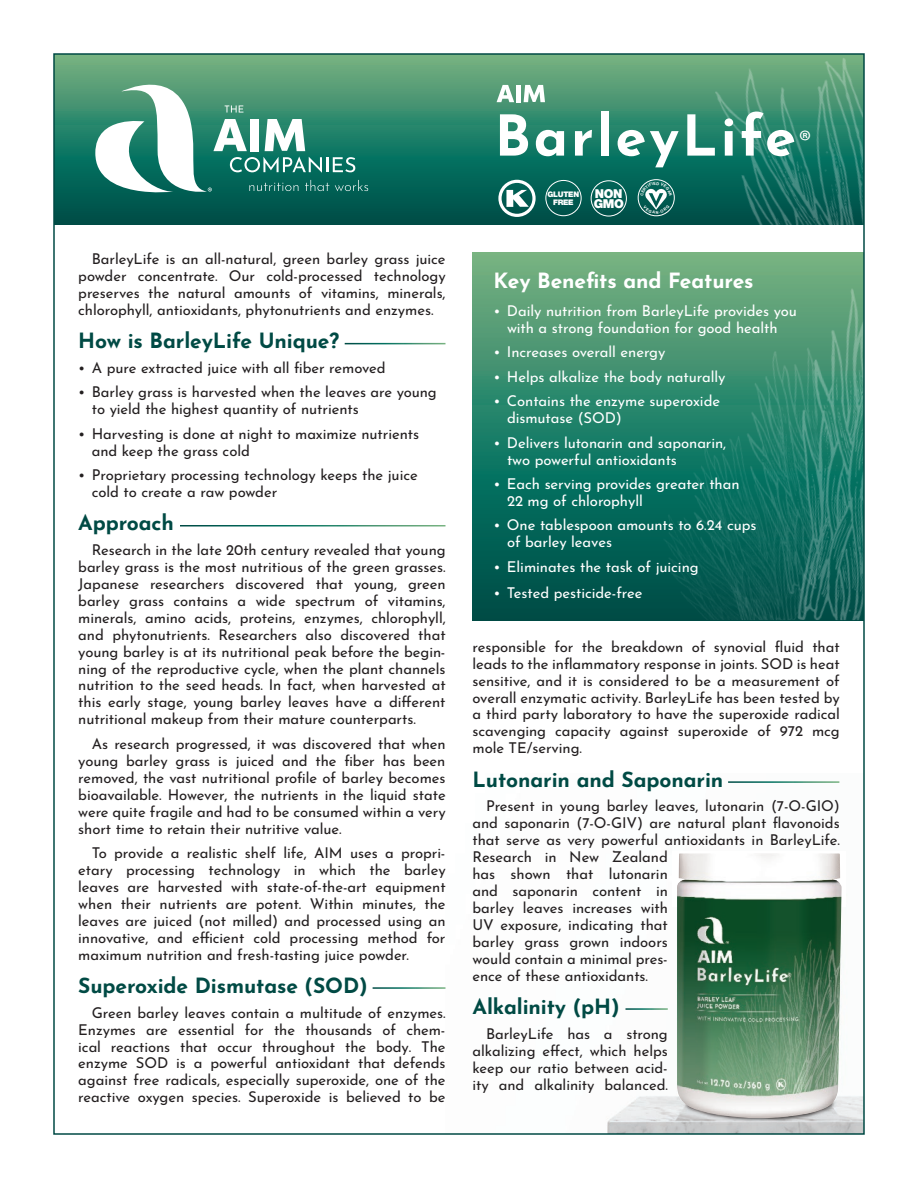
<style>
.page{position:relative;width:918px;height:1188px;background:#fff}
.page>*{position:absolute;margin:0;border:0;box-sizing:border-box;transform-origin:0 0}
.t1{font:700 56.1px "Josefin Sans";letter-spacing:.05em;color:#fff}
.DS_subhead{font:700 21px "Josefin Sans";letter-spacing:-.005em;color:#004a44}
.subhead_over_solid_b{font:700 21px "Josefin Sans";letter-spacing:-.005em;color:#fff}
.DS_body_copy{font:100 14.85px/17px "Josefin Sans";letter-spacing:-.005em;color:#231f20;text-align:justify}
.bullets_in_solid_box{font:100 14.85px/17px "Josefin Sans";letter-spacing:-.005em;color:#fff}
.Price{font:900 12.3px "Helvetica Neue LT Std";letter-spacing:-.03em;color:#fff}
.Price-2{font:900 7.65px "Helvetica Neue LT Std";letter-spacing:-.03em;color:#fff}
.s1{font-family:"Myriad Pro";font-weight:400;font-size:30px}
</style>
<div class="page">
<svg style="left:56px;top:56px;width:639px;height:169px;background:#2a7e65"></svg>
<img style="left:607px;top:781px;width:255px;height:351px">
<svg style="left:472px;top:253px;width:128px;height:367px;background:#277e65"></svg>
<svg style="left:95px;top:85px;width:273px;height:107px"></svg>
<hr style="left:626px;top:1008px;width:42px;height:2px;background:#fff">
<hr style="left:728px;top:781px;width:111px;height:2px;background:#fff">
<img style="left:600px;top:252px;width:262px;height:368px">
<img style="left:695px;top:56px;width:167px;height:169px">
<svg style="left:497px;top:85px;width:17px;height:17px"></svg>
<div style="left:516px;top:85px;width:5px;height:17px;background:#fff"></div>
<svg style="left:524px;top:85px;width:21px;height:17px"></svg>
<div style="left:545px;top:180px;width:37px;height:36px;border:1px solid #fff;border-radius:50%"></div>
<div style="left:591px;top:180px;width:36px;height:36px;border:1px solid #fff;border-radius:50%"></div>
<div style="left:498px;top:180px;width:38px;height:37px;border:3px solid #fff;border-radius:50%"></div>
<svg style="left:506px;top:190px;width:23px;height:17px"></svg>
<div style="left:638px;top:179px;width:37px;height:37px;border:1px solid #fff;border-radius:50%"></div>
<div style="left:672px;top:851px;width:174px;height:56px;background:#fff"></div>
<img style="left:677px;top:853px;width:165px;height:265px">
<svg style="left:640px;top:182px;width:32px;height:32px"></svg>
<p class="DS_body_copy" style="left:78px;top:249px;width:369px;text-indent:14px">BarleyLife is an all-natural, green barley grass juice powder concentrate. Our cold-processed technology preserves the natural amounts of vitamins, minerals, chlorophyll, antioxidants, phytonutrients and enzymes.</p>
<p class="DS_subhead" style="left:78px;top:322px;width:262px">How is BarleyLife Unique?</p>
<p class="DS_body_copy" style="left:78px;top:358px;width:309px">• A pure extracted juice with all fiber removed</p>
<p class="DS_body_copy" style="left:92px;top:382px;width:347px;text-indent:-14px">• Barley grass is harvested when the leaves are young to yield the highest quantity of nutrients</p>
<p class="DS_body_copy" style="left:92px;top:424px;width:329px;text-indent:-14px">• Harvesting is done at night to maximize nutrients and keep the grass cold</p>
<p class="DS_body_copy" style="left:92px;top:465px;width:327px;text-indent:-14px">• Proprietary processing technology keeps the juice cold to create a raw powder</p>
<p class="DS_subhead" style="left:78px;top:504px;width:97px">Approach</p>
<p class="DS_body_copy" style="left:78px;top:540px;width:369px;text-indent:14px">Research in the late 20th century revealed that young barley grass is the most nutritious of the green grasses.<br>Japanese researchers discovered that young, green barley grass contains a wide spectrum of vitamins, minerals, amino acids, proteins, enzymes, chlorophyll, and phytonutrients. Researchers also discovered that young barley is at its nutritional peak before the begin&shy;ning of the reproductive cycle, when the plant channels nutrition to the seed heads. In fact, when harvested at this early stage, young barley leaves have a different nutritional makeup from their mature counterparts.</p>
<p class="DS_body_copy" style="left:78px;top:734px;width:369px;text-indent:14px">As research progressed, it was discovered that when young barley grass is juiced and the fiber has been removed, the vast nutritional profile of barley becomes bioavailable. However, the nutrients in the liquid state were quite fragile and had to be consumed within a very short time to retain their nutritive value.</p>
<p class="DS_body_copy" style="left:78px;top:843px;width:369px;text-indent:14px">To provide a realistic shelf life, AIM uses a propri&shy;etary processing technology in which the barley leaves are harvested with state-of-the-art equipment when their nutrients are potent. Within minutes, the leaves are juiced (not milled) and processed using an innovative, and efficient cold processing method for maximum nutrition and fresh-tasting juice powder.</p>
<p class="DS_subhead" style="left:78px;top:967px;width:291px">Superoxide Dismutase (SOD)</p>
<p class="DS_body_copy" style="left:78px;top:1003px;width:369px;text-indent:14px">Green barley leaves contain a multitude of enzymes.<br>Enzymes are essential for the thousands of chem&shy;ical reactions that occur throughout the body. The enzyme SOD is a powerful antioxidant that defends against free radicals, especially superoxide, one of the reactive oxygen species. Superoxide is believed to be</p>
<p class="t1" style="left:495px;top:86px;width:318px">BarleyLife<span class="s1">®</span></p>
<p class="Price-2" style="left:547px;top:190px;width:33px">GLUTEN</p>
<p class="Price-2" style="left:553px;top:198px;width:22px">FREE</p>
<p class="Price" style="left:595px;top:186px;width:29px">NON</p>
<p class="Price" style="left:594px;top:197px;width:32px">GMO</p>
<p class="subhead_over_solid_b" style="left:494px;top:262px;width:262px">Key Benefits and Features</p>
<p class="bullets_in_solid_box" style="left:494px;top:301px;width:305px;text-align:center">• Daily nutrition from BarleyLife provides you with a strong foundation for good health</p>
<p class="bullets_in_solid_box" style="left:494px;top:342px;width:173px">• Increases overall energy</p>
<p class="bullets_in_solid_box" style="left:494px;top:367px;width:234px">• Helps alkalize the body naturally</p>
<p class="bullets_in_solid_box" style="left:507px;top:391px;width:215px;text-indent:-14px">• Contains the enzyme superoxide dismutase (SOD)</p>
<p class="bullets_in_solid_box" style="left:507px;top:433px;width:221px;text-indent:-14px">• Delivers lutonarin and saponarin, two powerful antioxidants</p>
<p class="bullets_in_solid_box" style="left:507px;top:474px;width:234px;text-indent:-14px">• Each serving provides greater than<br>22 mg of chlorophyll</p>
<p class="bullets_in_solid_box" style="left:507px;top:516px;width:251px;text-indent:-14px">• One tablespoon amounts to 6.24 cups of barley leaves</p>
<p class="bullets_in_solid_box" style="left:494px;top:557px;width:207px">• Eliminates the task of juicing</p>
<p class="bullets_in_solid_box" style="left:494px;top:583px;width:151px">• Tested pesticide-free</p>
<p class="DS_body_copy" style="left:472px;top:637px;width:369px">responsible for the breakdown of synovial fluid that leads to the inflammatory response in joints. SOD is heat sensitive, and it is considered to be a measurement of overall enzymatic activity. BarleyLife has been tested by a third party laboratory to have the superoxide radical scavenging capacity against superoxide of 972 mcg mole TE/serving.</p>
<p class="DS_subhead" style="left:472px;top:761px;width:252px">Lutonarin and Saponarin</p>
<p class="DS_body_copy" style="left:472px;top:796px;width:369px;text-align:left;text-indent:14px">Present in young barley leaves, lutonarin (7-O-GIO) and saponarin (7-O-GIV) are natural plant flavonoids that serve as very powerful antioxidants in BarleyLife.<br>Research in New Zealand<br>has shown that lutonarin<br>and saponarin content in<br>barley leaves increases with<br>UV exposure, indicating that<br>barley grass grown indoors<br>would contain a minimal pres-<br>ence of these antioxidants.</p>
<p class="DS_subhead" style="left:472px;top:988px;width:149px">Alkalinity (pH)</p>
<p class="DS_body_copy" style="left:472px;top:1024px;width:197px;text-indent:14px">BarleyLife has a strong alkalizing effect, which helps keep our ratio between acid&shy;ity and alkalinity balanced.</p>
</div>
